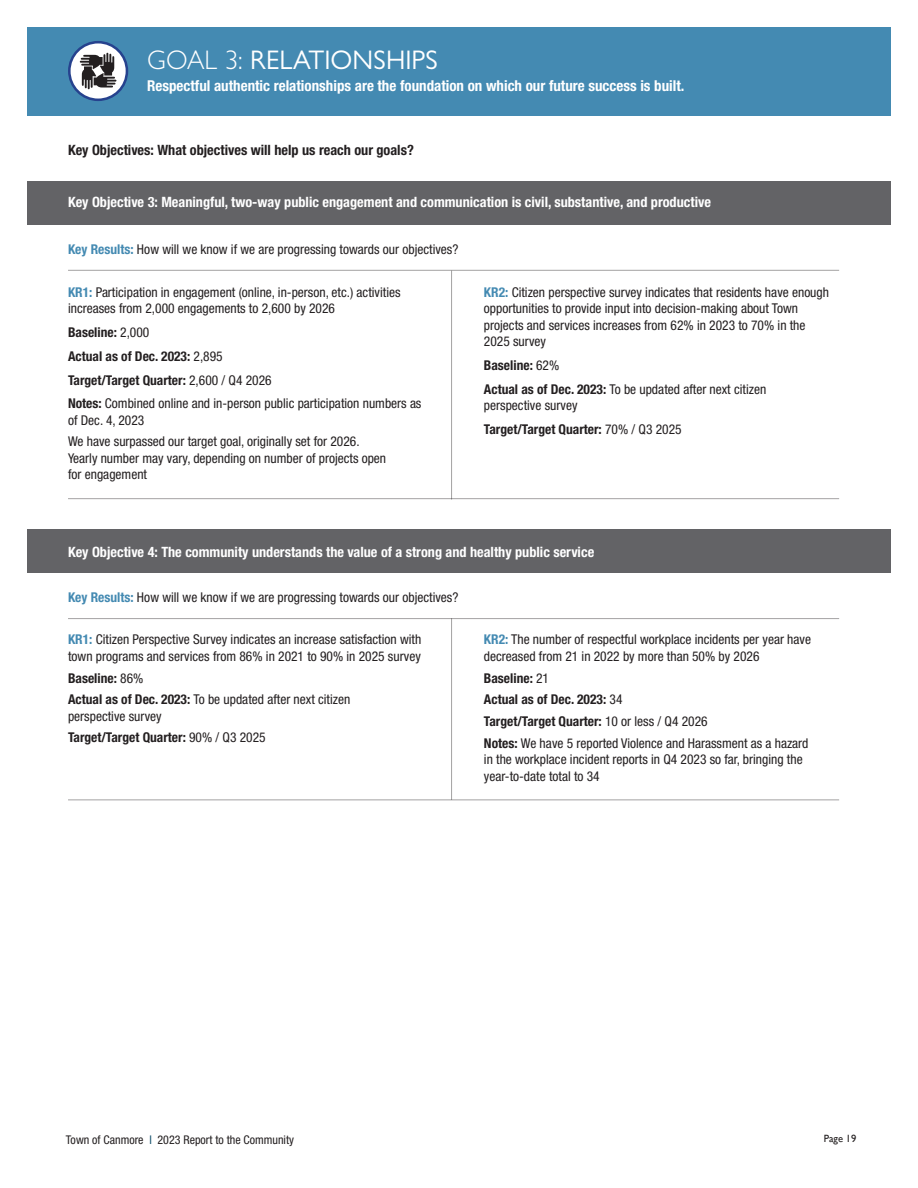
<style>
.page{position:relative;width:918px;height:1188px;background:#fff}
.page>*{position:absolute;margin:0;border:0;box-sizing:border-box;transform-origin:0 0}
.Front_title_regular{font:27px "Gill Sans Nova";color:#fff}
.Front_title_regular-2{font:700 condensed 15px "Helvetica Neue LT Std";color:#fff}
.t1{font:700 condensed 14.25px "Helvetica Neue LT Std";color:#fff}
.t2{font:700 condensed 14.25px "Helvetica Neue LT Std";color:#231f20}
.t3{font:condensed 13.5px/16.5px "Helvetica Neue LT Std";color:#231f20}
.t4{font:700 condensed 13.5px "Helvetica Neue LT Std";color:#231f20}
.t5{font:condensed 12px "Helvetica Neue LT Std";color:#231f20}
.t6{font:10.5px "Gill Sans";color:#231f20}
.s1{font-weight:300}
.s2{font-weight:700;color:#448ab2}
.s3{font-weight:400}
.s4{font-weight:700}
.s5{color:#124f6b}
</style>
<div class="page">
<div style="left:27px;top:27px;width:864px;height:88px;background:#448ab2"></div>
<svg style="left:69px;top:42px;width:58px;height:58px"></svg>
<svg style="left:80px;top:53px;width:37px;height:36px"></svg>
<div style="left:68px;top:41px;width:60px;height:60px;border:3px solid #26428e;border-radius:50%"></div>
<div style="left:27px;top:182px;width:864px;height:43px;background:#636366"></div>
<hr style="left:68px;top:270px;width:771px;height:1px;background:#231f20">
<hr style="left:451px;top:271px;width:1px;height:229px;background:#231f20">
<hr style="left:68px;top:498px;width:771px;height:1px;background:#231f20">
<div style="left:27px;top:530px;width:864px;height:43px;background:#636366"></div>
<hr style="left:68px;top:618px;width:771px;height:1px;background:#231f20">
<hr style="left:451px;top:618px;width:1px;height:182px;background:#231f20">
<hr style="left:68px;top:800px;width:771px;height:1px;background:#231f20">
<p class="Front_title_regular" style="left:147px;top:43px;width:292px"><span class="s1">GOAL 3:</span> RELATIONSHIPS</p>
<p class="Front_title_regular-2" style="left:147px;top:77px;width:539px">Respectful authentic relationships are the foundation on which our future success is built.</p>
<p class="t2" style="left:68px;top:142px;width:347px">Key Objectives: What objectives will help us reach our goals?</p>
<p class="t1" style="left:68px;top:194px;width:644px">Key Objective 3: Meaningful, two-way public engagement and communication is civil, substantive, and productive</p>
<p class="t3" style="left:68px;top:241px;width:392px"><span class="s2">Key Results:</span> How will we know if we are progressing towards our objectives?</p>
<p class="t3" style="left:68px;top:284px;width:334px"><span class="s2">KR1:</span> Participation in engagement (online, in-person, etc.) activities increases from 2,000 engagements to 2,600 by 2026</p>
<p class="t4" style="left:68px;top:324px;width:83px">Baseline: <span class="s3">2,000</span></p>
<p class="t4" style="left:68px;top:348px;width:156px">Actual as of Dec. 2023: <span class="s3">2,895</span></p>
<p class="t4" style="left:68px;top:372px;width:205px">Target/Target Quarter: <span class="s3">2,600 / Q4 2026</span></p>
<p class="t3" style="left:68px;top:395px;width:355px"><span class="s4">Notes:</span> Combined online and in-person public participation numbers as of Dec. 4, 2023</p>
<p class="t3" style="left:68px;top:433px;width:320px">We have surpassed our target goal, originally set for 2026.<br>Yearly number may vary, depending on number of projects open for engagement</p>
<p class="t3" style="left:484px;top:284px;width:347px"><span class="s2">KR2:</span> Citizen perspective survey indicates that residents have enough opportunities to provide input into decision-making about Town projects and services increases from 62% in 2023 to 70% in the 2025 survey</p>
<p class="t4" style="left:484px;top:357px;width:77px">Baseline: <span class="s3">62%</span></p>
<p class="t3" style="left:484px;top:381px;width:284px"><span class="s4">Actual as of Dec. 2023:</span> To be updated after next citizen perspective survey</p>
<p class="t4" style="left:484px;top:421px;width:199px">Target/Target Quarter: <span class="s3">70% / Q3 2025</span></p>
<p class="t1" style="left:68px;top:543px;width:528px">Key Objective 4: The community understands the value of a strong and healthy public service</p>
<p class="t3" style="left:68px;top:589px;width:392px"><span class="s2">Key Results:</span> How will we know if we are progressing towards our objectives?</p>
<p class="t3" style="left:68px;top:631px;width:355px"><span class="s2">KR1:</span> Citizen Perspective Survey indicates an increase satisfaction with town programs and services from 86% in 2021 to 90% in 2025 survey</p>
<p class="t4" style="left:68px;top:670px;width:77px">Baseline: <span class="s3">86%</span></p>
<p class="t3" style="left:68px;top:691px;width:284px"><span class="s4">Actual as of Dec. 2023:</span> To be updated after next citizen perspective survey</p>
<p class="t4" style="left:68px;top:729px;width:199px">Target/Target Quarter: <span class="s3">90% / Q3 2025</span></p>
<p class="t3" style="left:484px;top:631px;width:329px"><span class="s2">KR2:</span> The number of respectful workplace incidents per year have decreased from 21 in 2022 by more than 50% by 2026</p>
<p class="t4" style="left:484px;top:670px;width:67px">Baseline: <span class="s3">21</span></p>
<p class="t4" style="left:484px;top:691px;width:140px">Actual as of Dec. 2023: <span class="s3">34</span></p>
<p class="t4" style="left:484px;top:713px;width:225px">Target/Target Quarter: <span class="s3">10 or less / Q4 2026</span></p>
<p class="t3" style="left:484px;top:734px;width:326px"><span class="s4">Notes:</span> We have 5 reported Violence and Harassment as a hazard in the workplace incident reports in Q4 2023 so far, bringing the year-to-date total to 34</p>
<p class="t5" style="left:66px;top:1132px;width:230px">Town of Canmore <span class="s5">l</span> 2023 Report to the Community</p>
<p class="t6" style="left:824px;top:1133px;width:34px">Page 19</p>
</div>
